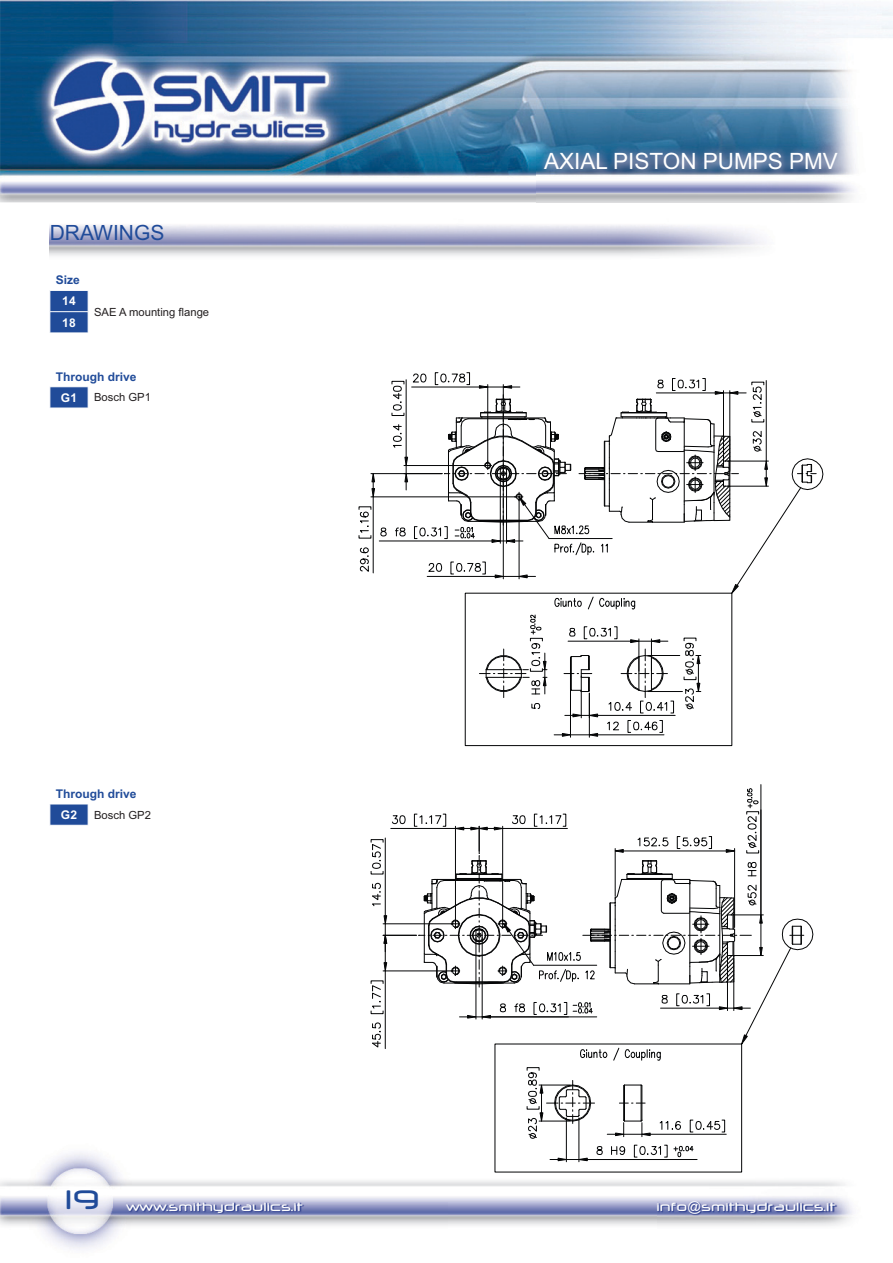
<style>
.page{position:relative;width:893px;height:1263px;background:#fff}
.page>*{position:absolute;margin:0;border:0;box-sizing:border-box;transform-origin:0 0}
.t1{font:500 30px "Neuropol";color:#204b99}
.t2{font:22.5px "Arial";color:#fff}
.t3{font:21px "Arial";color:#204b99}
.t4{font:500 13.5px "Neuropol";color:#fff}
.t5{font:700 12px "Arial";color:#204b99}
.t6{font:700 12px "Arial";color:#fff}
.t7{font:11.25px "Arial";color:#231f20}
.s1{font-family:"Arial";font-weight:400}
</style>
<div class="page">
<img style="left:0;top:1120px;width:849px;height:130px">
<img style="left:0;top:0;width:893px;height:202px">
<img style="left:536px;top:146px;width:357px;height:57px">
<img style="left:657px;top:1202px;width:196px;height:30px">
<img style="left:126px;top:1203px;width:322px;height:28px">
<svg style="left:50px;top:290px;width:39px;height:535px"></svg>
<svg style="left:358px;top:372px;width:465px;height:374px"></svg>
<hr style="left:641px;top:1086px;width:1px;height:34px;background:#040506">
<hr style="left:640px;top:1085px;width:1px;height:36px;background:#040506">
<hr style="left:623px;top:1086px;width:1px;height:34px;background:#040506">
<hr style="left:624px;top:1085px;width:1px;height:36px;background:#040506">
<svg style="left:623px;top:1084px;width:20px;height:3px"></svg>
<hr style="left:383px;top:924px;width:70px;height:1px;background:#040506">
<hr style="left:385px;top:838px;width:1px;height:78px;background:#040506">
<svg style="left:372px;top:882px;width:9px;height:25px"></svg>
<svg style="left:372px;top:844px;width:9px;height:25px"></svg>
<div style="left:371px;top:839px;width:13px;height:4px;border:1px solid #040506"></div>
<hr style="left:383px;top:935px;width:33px;height:1px;background:#040506">
<hr style="left:383px;top:971px;width:70px;height:1px;background:#040506">
<hr style="left:385px;top:971px;width:1px;height:78px;background:#040506">
<svg style="left:372px;top:1022px;width:9px;height:26px"></svg>
<div style="left:371px;top:1010px;width:13px;height:4px;border:1px solid #040506"></div>
<svg style="left:372px;top:985px;width:9px;height:24px"></svg>
<svg style="left:384px;top:915px;width:3px;height:58px"></svg>
<hr style="left:391px;top:828px;width:64px;height:1px;background:#040506">
<svg style="left:392px;top:815px;width:14px;height:10px"></svg>
<svg style="left:619px;top:1103px;width:26px;height:1px"></svg>
<hr style="left:761px;top:785px;width:1px;height:130px;background:#040506">
<hr style="left:650px;top:1134px;width:76px;height:1px;background:#040506">
<svg style="left:659px;top:1120px;width:22px;height:10px"></svg>
<svg style="left:690px;top:1120px;width:31px;height:12px"></svg>
<div style="left:721px;top:1120px;width:4px;height:12px;border:1px solid #040506"></div>
<svg style="left:607px;top:1119px;width:44px;height:18px"></svg>
<div style="left:527px;top:1067px;width:12px;height:4px;border:1px solid #040506"></div>
<hr style="left:566px;top:1118px;width:1px;height:44px;background:#040506">
<hr style="left:579px;top:1118px;width:1px;height:44px;background:#040506">
<svg style="left:596px;top:1145px;width:9px;height:11px"></svg>
<svg style="left:611px;top:1146px;width:15px;height:10px"></svg>
<svg style="left:634px;top:1144px;width:27px;height:14px"></svg>
<svg style="left:527px;top:1072px;width:67px;height:67px"></svg>
<svg style="left:550px;top:1158px;width:38px;height:3px"></svg>
<svg style="left:674px;top:1146px;width:19px;height:11px"></svg>
<hr style="left:579px;top:1159px;width:118px;height:1px;background:#040506">
<svg style="left:414px;top:788px;width:399px;height:274px"></svg>
<h3 class="t3" style="left:50px;top:225px;width:116px">DRAWINGS</h3>
<p class="t5" style="left:56px;top:276px;width:26px">Size</p>
<p class="t6" style="left:62px;top:297px;width:15px">14</p>
<p class="t6" style="left:62px;top:318px;width:15px">18</p>
<p class="t7" style="left:94px;top:308px;width:117px">SAE A mounting flange</p>
<p class="t5" style="left:56px;top:372px;width:82px">Through drive</p>
<p class="t6" style="left:61px;top:393px;width:18px">G1</p>
<p class="t7" style="left:94px;top:393px;width:58px">Bosch GP1</p>
<p class="t5" style="left:56px;top:789px;width:82px">Through drive</p>
<p class="t6" style="left:61px;top:810px;width:18px">G2</p>
<p class="t7" style="left:94px;top:811px;width:58px">Bosch GP2</p>
<h2 class="t2" style="left:544px;top:153px;width:295px">AXIAL PISTON PUMPS PMV</h2>
<h1 class="t1" style="left:65px;top:1181px;width:37px">19</h1>
<p class="t4" style="left:126px;top:1199px;width:178px">www.smithydraulics.it</p>
<p class="t4" style="left:656px;top:1199px;width:181px">info<span class="s1">@</span>smithydraulics.it</p>
</div>
